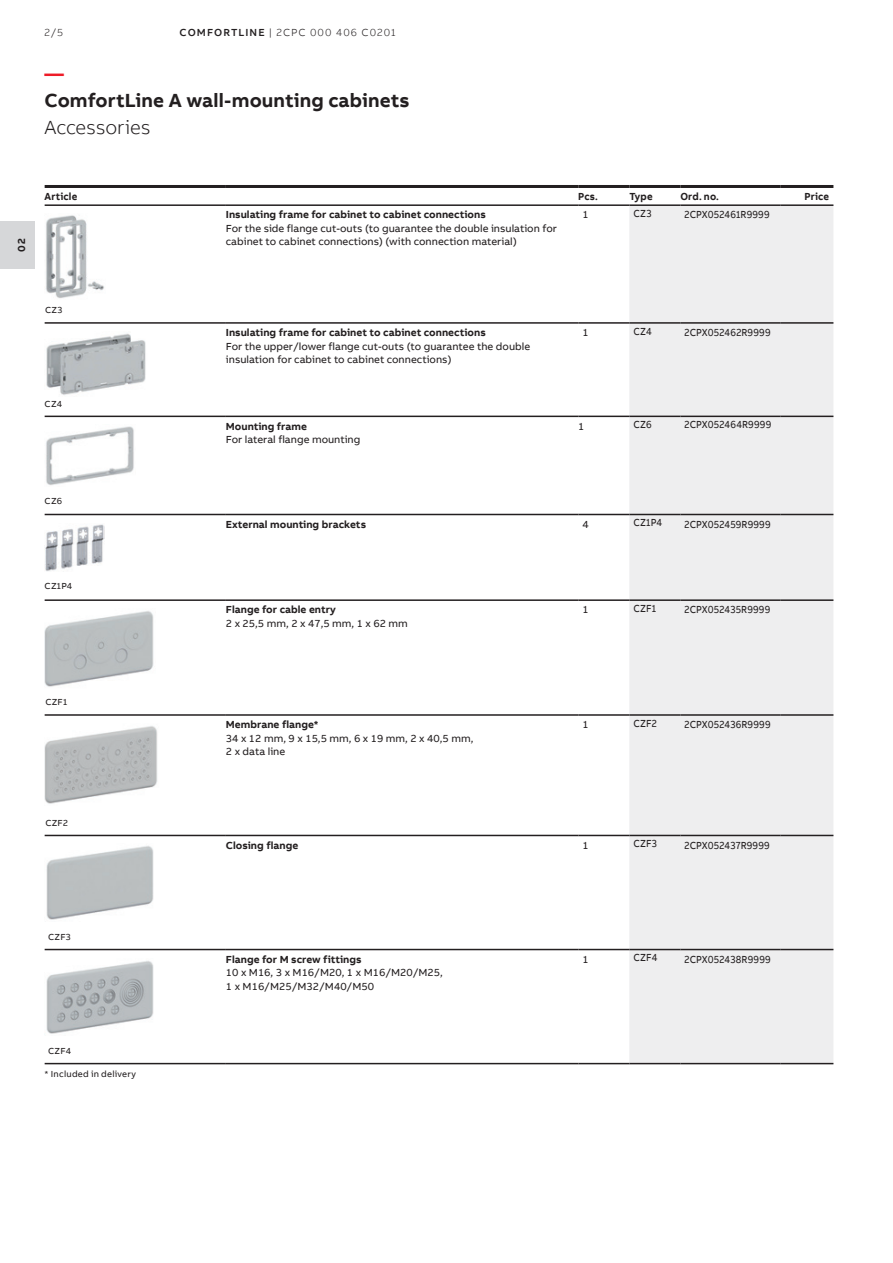
<style>
.page{position:relative;width:893px;height:1263px;background:#fff}
.page>*{position:absolute;margin:0;border:0;box-sizing:border-box;transform-origin:0 0}
.t1{font:700 19.5px "AB Bvoice";letter-spacing:.005em;color:#231f20}
.t2{font:300 19.5px "AB Bvoice";letter-spacing:-.005em;color:#231f20}
.t3{font:700 19.5px "AB Bvoice";color:#ee1c28}
.t4{font:10.5px/13.5px "AB Bvoice";color:#231f20}
.t5{font:700 10.5px "AB Bvoice";color:#231f20}
.t6{font:10.5px "AB Bvoice";color:#231f20;scale:.9 1}
.t7{font:10.5px "AB Bvoice";letter-spacing:.02em;color:#231f20;scale:.9 1}
.t8{font:300 10.5px "AB Bvoice";letter-spacing:.1em;color:#231f20}
.t9{font:700 10.5px "AB Bvoice";color:#231f20;scale:.95 1}
.t10{font:9px "AB Bvoice";letter-spacing:.03em;color:#231f20}
.s1{font-weight:500}
</style>
<div class="page">
<div style="left:0;top:222px;width:34px;height:47px;background:#d6d7d9"></div>
<div style="left:629px;top:206px;width:204px;height:857px;background:#eeeeef"></div>
<hr style="left:45px;top:322px;width:181px;height:2px;background:#231f20">
<hr style="left:226px;top:416px;width:352px;height:1px;background:#231f20">
<hr style="left:578px;top:416px;width:51px;height:1px;background:#231f20">
<hr style="left:226px;top:514px;width:352px;height:1px;background:#231f20">
<hr style="left:578px;top:514px;width:51px;height:1px;background:#231f20">
<hr style="left:629px;top:416px;width:51px;height:1px;background:#231f20">
<hr style="left:680px;top:416px;width:101px;height:1px;background:#231f20">
<hr style="left:781px;top:416px;width:52px;height:1px;background:#231f20">
<hr style="left:629px;top:514px;width:51px;height:1px;background:#231f20">
<hr style="left:680px;top:514px;width:101px;height:1px;background:#231f20">
<hr style="left:781px;top:514px;width:52px;height:1px;background:#231f20">
<hr style="left:226px;top:185px;width:352px;height:3px;background:#231f20">
<hr style="left:578px;top:185px;width:51px;height:3px;background:#231f20">
<hr style="left:629px;top:185px;width:51px;height:3px;background:#231f20">
<hr style="left:680px;top:185px;width:101px;height:3px;background:#231f20">
<hr style="left:781px;top:185px;width:52px;height:3px;background:#231f20">
<hr style="left:226px;top:204px;width:352px;height:2px;background:#231f20">
<hr style="left:578px;top:204px;width:51px;height:2px;background:#231f20">
<hr style="left:680px;top:204px;width:101px;height:2px;background:#231f20">
<hr style="left:781px;top:204px;width:52px;height:2px;background:#231f20">
<hr style="left:226px;top:322px;width:352px;height:2px;background:#231f20">
<hr style="left:578px;top:322px;width:51px;height:2px;background:#231f20">
<hr style="left:680px;top:322px;width:101px;height:2px;background:#231f20">
<hr style="left:781px;top:322px;width:52px;height:2px;background:#231f20">
<hr style="left:226px;top:599px;width:352px;height:2px;background:#231f20">
<hr style="left:578px;top:599px;width:51px;height:2px;background:#231f20">
<hr style="left:680px;top:599px;width:101px;height:2px;background:#231f20">
<hr style="left:781px;top:599px;width:52px;height:2px;background:#231f20">
<hr style="left:226px;top:1063px;width:352px;height:1px;background:#231f20">
<hr style="left:578px;top:1063px;width:51px;height:1px;background:#231f20">
<hr style="left:680px;top:1063px;width:101px;height:1px;background:#231f20">
<hr style="left:781px;top:1063px;width:52px;height:1px;background:#231f20">
<hr style="left:629px;top:204px;width:51px;height:2px;background:#231f20">
<hr style="left:629px;top:322px;width:51px;height:2px;background:#231f20">
<hr style="left:629px;top:599px;width:51px;height:2px;background:#231f20">
<hr style="left:629px;top:1063px;width:51px;height:1px;background:#231f20">
<hr style="left:45px;top:185px;width:181px;height:3px;background:#231f20">
<hr style="left:45px;top:204px;width:181px;height:2px;background:#231f20">
<hr style="left:45px;top:599px;width:181px;height:2px;background:#231f20">
<hr style="left:45px;top:1063px;width:181px;height:1px;background:#231f20">
<hr style="left:45px;top:714px;width:181px;height:2px;background:#231f20">
<hr style="left:226px;top:714px;width:352px;height:2px;background:#231f20">
<hr style="left:578px;top:714px;width:51px;height:2px;background:#231f20">
<hr style="left:680px;top:714px;width:101px;height:2px;background:#231f20">
<hr style="left:781px;top:714px;width:52px;height:2px;background:#231f20">
<hr style="left:629px;top:714px;width:51px;height:2px;background:#231f20">
<hr style="left:45px;top:835px;width:181px;height:1px;background:#231f20">
<hr style="left:226px;top:835px;width:352px;height:1px;background:#231f20">
<hr style="left:578px;top:835px;width:51px;height:1px;background:#231f20">
<hr style="left:680px;top:835px;width:101px;height:1px;background:#231f20">
<hr style="left:781px;top:835px;width:52px;height:1px;background:#231f20">
<hr style="left:45px;top:949px;width:181px;height:1px;background:#231f20">
<hr style="left:226px;top:949px;width:352px;height:1px;background:#231f20">
<hr style="left:578px;top:949px;width:51px;height:1px;background:#231f20">
<hr style="left:680px;top:949px;width:101px;height:1px;background:#231f20">
<hr style="left:781px;top:949px;width:52px;height:1px;background:#231f20">
<hr style="left:629px;top:835px;width:51px;height:1px;background:#231f20">
<hr style="left:629px;top:949px;width:51px;height:1px;background:#231f20">
<hr style="left:45px;top:416px;width:181px;height:1px;background:#231f20">
<hr style="left:45px;top:514px;width:181px;height:1px;background:#231f20">
<img style="left:45px;top:215px;width:59px;height:84px">
<img style="left:46px;top:333px;width:100px;height:62px">
<img style="left:46px;top:426px;width:88px;height:59px">
<img style="left:45px;top:524px;width:60px;height:48px">
<img style="left:45px;top:611px;width:109px;height:76px">
<img style="left:45px;top:726px;width:113px;height:78px">
<img style="left:46px;top:846px;width:108px;height:74px">
<img style="left:46px;top:961px;width:108px;height:73px">
<p class="t8" style="left:45px;top:26px;width:20px">2/5</p>
<p class="t8" style="left:180px;top:26px;width:218px"><span class="s1">COMFORTLINE</span> | 2CPC 000 406 C0201</p>
<h1 class="t3" style="left:45px;top:61px;width:21px">—</h1>
<h1 class="t1" style="left:45px;top:88px;width:367px">ComfortLine A wall-mounting cabinets</h1>
<h1 class="t2" style="left:45px;top:116px;width:107px">Accessories</h1>
<p class="t5" style="left:15px;top:252px;width:15px;rotate:-90deg">02</p>
<p class="t9" style="left:45px;top:189px;width:36px">Article</p>
<p class="t9" style="left:578px;top:190px;width:22px">Pcs.</p>
<p class="t9" style="left:629px;top:190px;width:26px">Type</p>
<p class="t9" style="left:680px;top:190px;width:42px">Ord. no.</p>
<p class="t9" style="left:805px;top:190px;width:27px">Price</p>
<p class="t5" style="left:226px;top:208px;width:261px">Insulating frame for cabinet to cabinet connections</p>
<p class="t4" style="left:226px;top:222px;width:332px">For the side flange cut-outs (to guarantee the double insulation for cabinet to cabinet connections) (with connection material)</p>
<p class="t4" style="left:583px;top:208px;width:8px">1</p>
<p class="t6" style="left:634px;top:207px;width:21px">CZ3</p>
<p class="t6" style="left:685px;top:208px;width:96px">2CPX052461R9999</p>
<p class="t10" style="left:45px;top:305px;width:19px">CZ3</p>
<p class="t10" style="left:45px;top:398px;width:19px">CZ4</p>
<p class="t10" style="left:45px;top:495px;width:19px">CZ6</p>
<p class="t10" style="left:45px;top:581px;width:29px">CZ1P4</p>
<p class="t5" style="left:226px;top:326px;width:261px">Insulating frame for cabinet to cabinet connections</p>
<p class="t4" style="left:226px;top:339px;width:306px">For the upper/lower flange cut-outs (to guarantee the double insulation for cabinet to cabinet connections)</p>
<p class="t5" style="left:226px;top:419px;width:83px">Mounting frame</p>
<p class="t4" style="left:226px;top:433px;width:136px">For lateral flange mounting</p>
<p class="t4" style="left:583px;top:326px;width:8px">1</p>
<p class="t6" style="left:634px;top:325px;width:22px">CZ4</p>
<p class="t7" style="left:685px;top:326px;width:97px">2CPX052462R9999</p>
<p class="t4" style="left:578px;top:419px;width:8px">1</p>
<p class="t6" style="left:634px;top:418px;width:22px">CZ6</p>
<p class="t7" style="left:685px;top:418px;width:98px">2CPX052464R9999</p>
<p class="t5" style="left:226px;top:517px;width:142px">External mounting brackets</p>
<p class="t4" style="left:583px;top:517px;width:8px">4</p>
<p class="t6" style="left:634px;top:516px;width:33px">CZ1P4</p>
<p class="t6" style="left:685px;top:518px;width:97px">2CPX052459R9999</p>
<p class="t5" style="left:226px;top:603px;width:112px">Flange for cable entry</p>
<p class="t4" style="left:226px;top:617px;width:184px">2 x 25,5 mm, 2 x 47,5 mm, 1 x 62 mm</p>
<p class="t4" style="left:583px;top:603px;width:8px">1</p>
<p class="t6" style="left:634px;top:602px;width:27px">CZF1</p>
<p class="t6" style="left:685px;top:603px;width:97px">2CPX052435R9999</p>
<p class="t10" style="left:45px;top:697px;width:23px">CZF1</p>
<p class="t10" style="left:45px;top:817px;width:24px">CZF2</p>
<p class="t5" style="left:226px;top:718px;width:94px">Membrane flange*</p>
<p class="t4" style="left:226px;top:731px;width:249px">34 x 12 mm, 9 x 15,5 mm, 6 x 19 mm, 2 x 40,5 mm,<br>2 x data line</p>
<p class="t4" style="left:583px;top:718px;width:8px">1</p>
<p class="t6" style="left:634px;top:717px;width:27px">CZF2</p>
<p class="t6" style="left:685px;top:718px;width:97px">2CPX052436R9999</p>
<p class="t5" style="left:226px;top:838px;width:74px">Closing flange</p>
<p class="t4" style="left:583px;top:838px;width:8px">1</p>
<p class="t6" style="left:634px;top:837px;width:28px">CZF3</p>
<p class="t6" style="left:685px;top:839px;width:96px">2CPX052437R9999</p>
<p class="t10" style="left:48px;top:931px;width:24px">CZF3</p>
<p class="t10" style="left:48px;top:1045px;width:25px">CZF4</p>
<p class="t10" style="left:45px;top:1068px;width:93px">* Included in delivery</p>
<p class="t5" style="left:226px;top:952px;width:137px">Flange for M screw fittings</p>
<p class="t4" style="left:226px;top:966px;width:219px">10 x M16, 3 x M16/M20, 1 x M16/M20/M25,<br>1 x M16/M25/M32/M40/M50</p>
<p class="t4" style="left:583px;top:952px;width:8px">1</p>
<p class="t6" style="left:634px;top:951px;width:28px">CZF4</p>
<p class="t7" style="left:685px;top:953px;width:97px">2CPX052438R9999</p>
</div>
